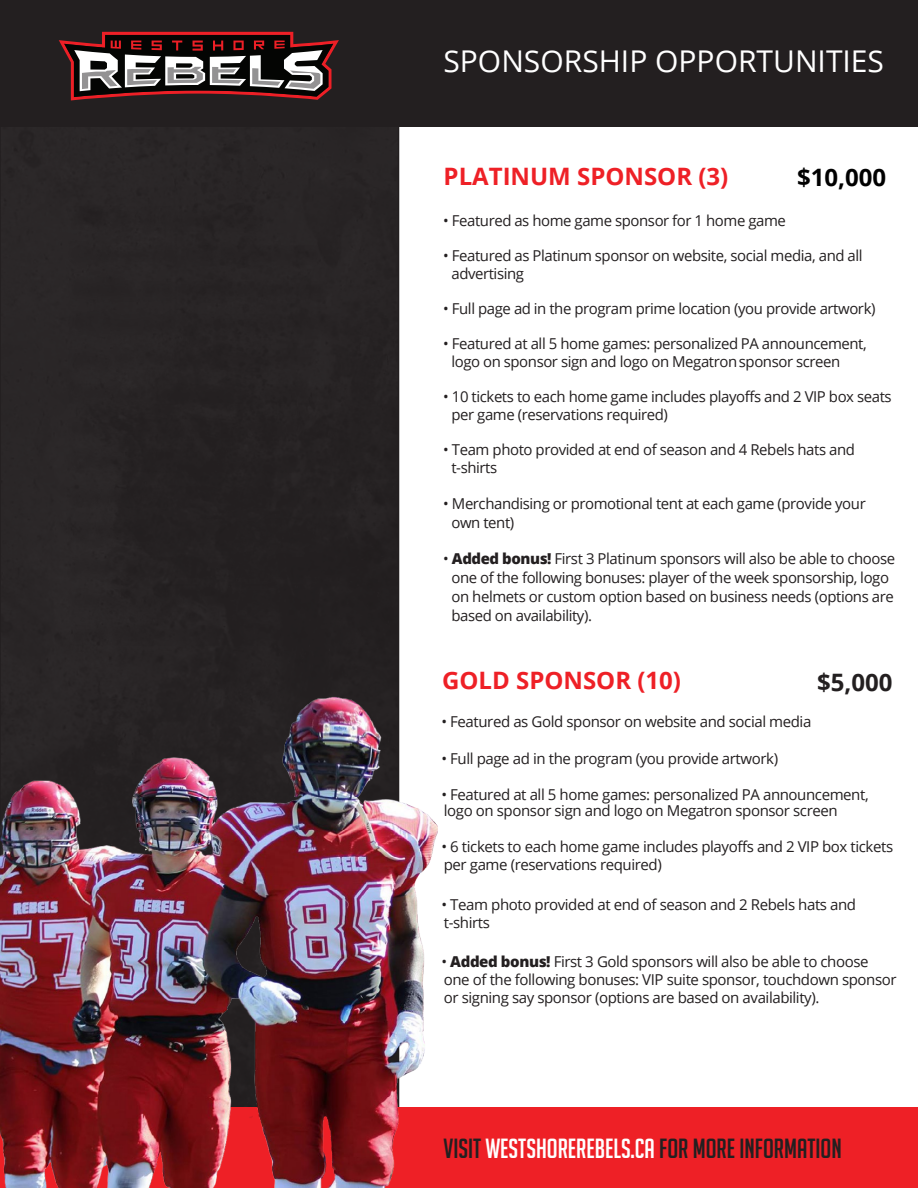
<style>
.page{position:relative;width:918px;height:1188px;background:#fff}
.page>*{position:absolute;margin:0;border:0;box-sizing:border-box;transform-origin:0 0}
.t1{font:30px "Open Sans";color:#fff}
.t2{font:27px "Big Noodle Titling";color:#231f20}
.t3{font:700 24px "Open Sans";color:#ee2026}
.t4{font:700 24px "Open Sans";color:#000}
.t5{font:700 24px "Open Sans";color:#231f20}
.t6{font:15px/18px "Open Sans";letter-spacing:-.03em;color:#231f20}
.s1{font-weight:800}
.s2{color:#fff}
</style>
<div class="page">
<div style="left:0;top:127px;width:399px;height:551px;background:#292526"></div>
<div style="left:0;top:1108px;width:918px;height:80px;background:#ee2026"></div>
<div style="left:0;top:0;width:918px;height:127px;background:#231f20"></div>
<img style="left:0;top:678px;width:445px;height:510px">
<svg style="left:59px;top:32px;width:280px;height:68px"></svg>
<div style="left:67px;top:206px;width:278px;height:445px;background:#231f20"></div>
<p class="t1" style="left:443px;top:41px;width:442px">SPONSORSHIP OPPORTUNITIES</p>
<h3 class="t3" style="left:444px;top:159px;width:286px">PLATINUM SPONSOR (3)</h3>
<h3 class="t4" style="left:797px;top:160px;width:91px">$10,000</h3>
<p class="t6" style="left:443px;top:212px;width:344px">• Featured as home game sponsor for 1 home game</p>
<p class="t6" style="left:451px;top:247px;width:413px;text-indent:-8px">• Featured as Platinum sponsor on website, social media, and all advertising</p>
<p class="t6" style="left:443px;top:299px;width:434px">• Full page ad in the program prime location (you provide artwork)</p>
<p class="t6" style="left:451px;top:335px;width:417px;text-indent:-8px">• Featured at all 5 home games: personalized PA announcement, logo on sponsor sign and logo on Megatronsponsor screen</p>
<p class="t6" style="left:451px;top:387px;width:442px;text-indent:-8px">• 10 tickets to each home game includes playoffs and 2 VIP box seats per game (reservations required)</p>
<p class="t6" style="left:451px;top:440px;width:405px;text-indent:-8px">• Team photo provided at end of season and 4 Rebels hats and t-shirts</p>
<p class="t6" style="left:451px;top:493px;width:416px;line-height:19px;text-indent:-8px">• Merchandising or promotional tent at each game (provide your own tent)</p>
<p class="t6" style="left:451px;top:548px;width:445px;line-height:19px;text-indent:-8px">• <span class="s1">Added bonus!</span> First 3 Platinum sponsors will also be able to choose one of the following bonuses: player of the week sponsorship, logo on helmets or custom option based on business needs (options are based on availability).</p>
<h3 class="t3" style="left:442px;top:664px;width:241px">GOLD SPONSOR (10)</h3>
<h3 class="t5" style="left:817px;top:666px;width:77px">$5,000</h3>
<p class="t6" style="left:441px;top:712px;width:371px">• Featured as Gold sponsor on website and social media</p>
<p class="t6" style="left:441px;top:749px;width:338px">• Full page ad in the program (you provide artwork)</p>
<p class="t6" style="left:441px;top:786px;width:429px;line-height:16.4px">• Featured at all 5 home games: personalized PA announcement, logo on sponsor sign and logo on Megatron sponsor screen</p>
<p class="t6" style="left:441px;top:838px;width:453px">• 6 tickets to each home game includes playoffs and 2 VIP box tickets per game (reservations required)</p>
<p class="t6" style="left:441px;top:895px;width:416px">• Team photo provided at end of season and 2 Rebels hats and t-shirts</p>
<p class="t6" style="left:441px;top:952px;width:457px">• <span class="s1">Added bonus!</span> First 3 Gold sponsors will also be able to choose one of the following bonuses: VIP suite sponsor, touchdown sponsor or signing say sponsor (options are based on availability).</p>
<p class="t2" style="left:443px;top:1134px;width:400px">VISIT <span class="s2">WESTSHOREREBELS.CA</span> FOR MORE INFORMATION</p>
</div>
